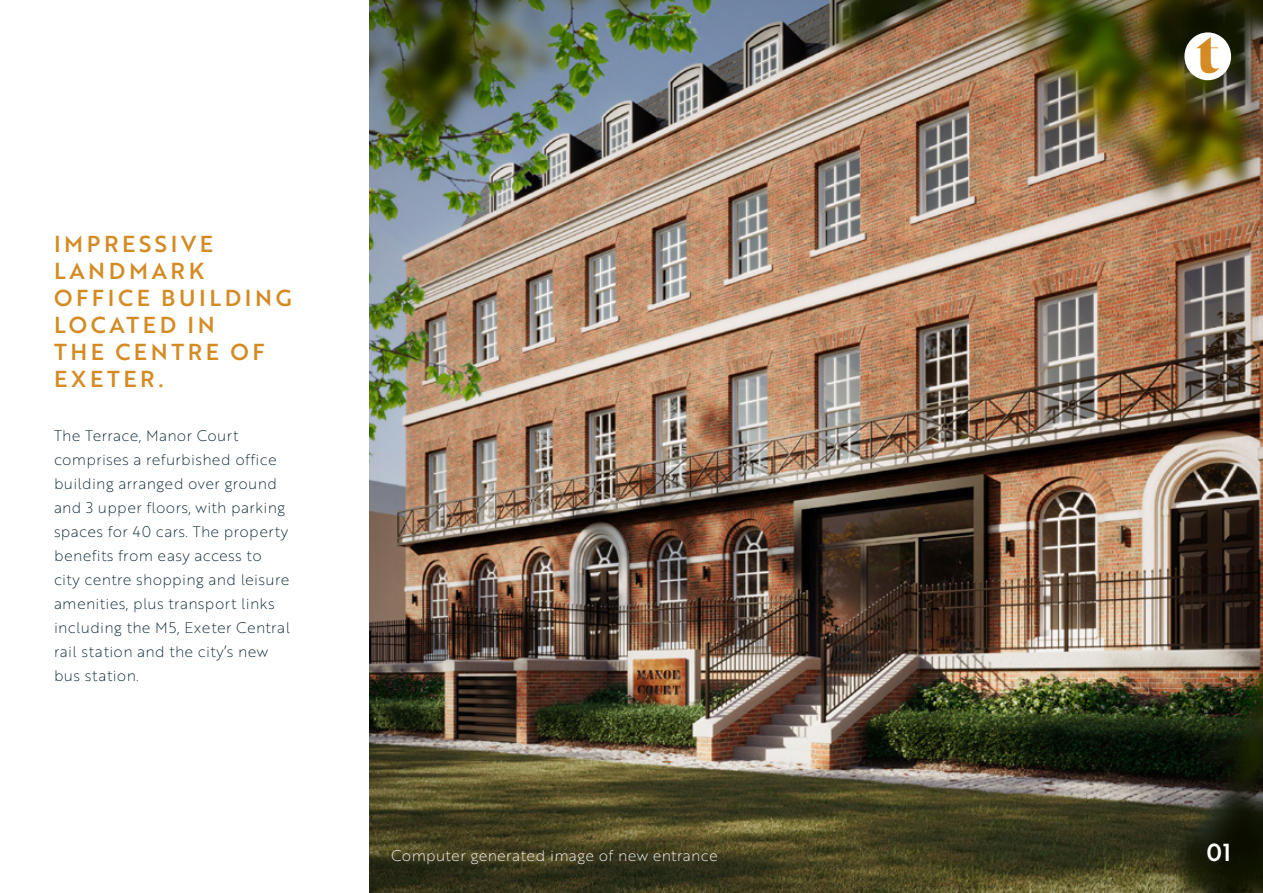
<style>
.page{position:relative;width:1263px;height:893px;background:#fff}
.page>*{position:absolute;margin:0;border:0;box-sizing:border-box;transform-origin:0 0}
.t1{font:24px "Brother 1816 Medium";color:#fff}
.t2{font:22.5px/27px "Brother 1816 Medium";letter-spacing:.16em;color:#d48b24}
.t3{font:15px/24px "Brother 1816 Thin";letter-spacing:.02em;color:#001f30}
.t4{font:15px "Brother 1816 Thin";letter-spacing:.02em;color:#fff}
</style>
<div class="page">
<img style="left:370px;top:0;width:893px;height:893px">
<div style="left:1184px;top:32px;width:47px;height:48px;background:#fff;border-radius:50%"></div>
<svg style="left:1196px;top:37px;width:23px;height:36px"></svg>
<h2 class="t2" style="left:54px;top:230px;width:239px">IMPRESSIVE<br>LANDMARK<br>OFFICE BUILDING<br>LOCATED IN<br>THE CENTRE OF<br>EXETER.</h2>
<p class="t3" style="left:54px;top:423px;width:237px">The Terrace, Manor Court comprises a refurbished office building arranged over ground and 3 upper floors, with parking spaces for 40 cars. The property benefits from easy access to city centre shopping and leisure amenities, plus transport links including the M5, Exeter Central rail station and the city’s new bus station.</p>
<p class="t4" style="left:391px;top:845px;width:328px">Computer generated image of new entrance</p>
<h1 class="t1" style="left:1206px;top:834px;width:26px">01</h1>
</div>
